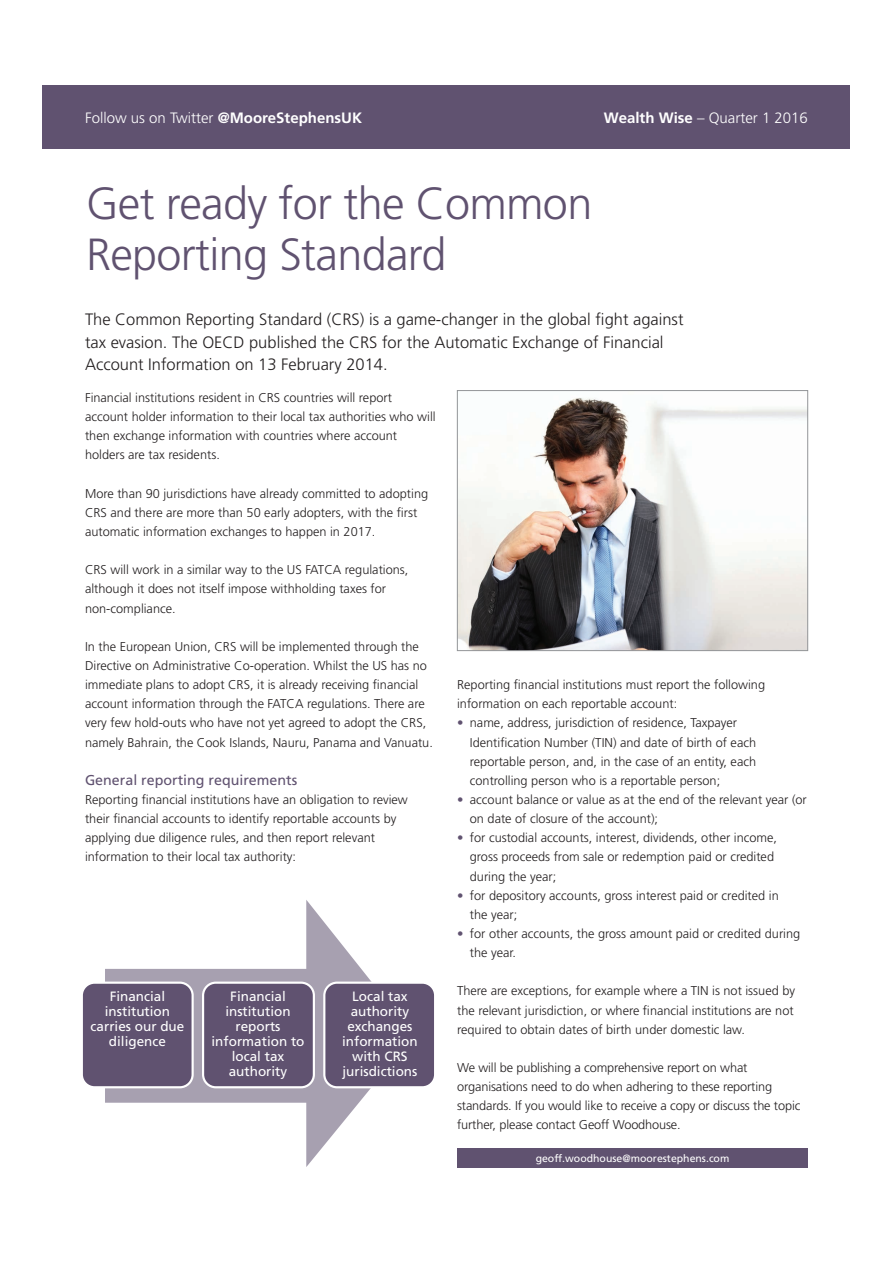
<style>
.page{position:relative;width:893px;height:1263px;background:#fff}
.page>*{position:absolute;margin:0;border:0;box-sizing:border-box;transform-origin:0 0}
.t1{font:300 45px/51px "Frutiger LT Std";letter-spacing:-.015em;color:#605270}
.t2{font:300 16.5px/22.5px "Frutiger LT Std";color:#231f20}
.t3{font:300 15px "Frutiger LT Std";color:#fff}
.t4{font:14.25px "Frutiger LT Std";color:#605270}
.t5{font:13.5px/15px "Frutiger LT Std";color:#fff;text-align:center}
.t6{font:300 12.75px/19.2px "Frutiger LT Std";color:#231f20}
.t7{font:10.5px "Frutiger LT Std";color:#fff}
.s1{font-weight:700}
.s2{color:#605270}
</style>
<div class="page">
<div style="left:43px;top:85px;width:807px;height:64px;background:#605270"></div>
<div style="left:457px;top:1148px;width:351px;height:20px;background:#605270"></div>
<svg style="left:105px;top:900px;width:266px;height:267px"></svg>
<div style="left:82px;top:983px;width:111px;height:104px;background:#605270;border-radius:13px"></div>
<div style="left:81px;top:981px;width:113px;height:107px;border:2px solid #fff;border-radius:13px"></div>
<div style="left:203px;top:983px;width:111px;height:104px;background:#605270;border-radius:13px"></div>
<div style="left:202px;top:981px;width:113px;height:107px;border:2px solid #fff;border-radius:13px"></div>
<div style="left:324px;top:983px;width:111px;height:104px;background:#605270;border-radius:13px"></div>
<div style="left:323px;top:981px;width:113px;height:107px;border:2px solid #fff;border-radius:13px"></div>
<img style="left:459px;top:397px;width:347px;height:252px">
<div style="left:457px;top:390px;width:351px;height:261px;border:1px solid #939598"></div>
<p class="t3" style="left:85px;top:109px;width:278px">Follow us on Twitter <span class="s1">@MooreStephensUK</span></p>
<p class="t3" style="left:604px;top:109px;width:205px"><span class="s1">Wealth Wise</span> – Quarter 1 2016</p>
<h1 class="t1" style="left:86px;top:179px;width:508px">Get ready for the Common<br>Reporting Standard</h1>
<p class="t2" style="left:85px;top:309px;width:600px">The Common Reporting Standard (CRS) is a game-changer in the global fight against tax evasion. The OECD published the CRS for the Automatic Exchange of Financial<br>Account Information on 13 February 2014.</p>
<p class="t6" style="left:85px;top:388px;width:352px">Financial institutions resident in CRS countries will report account holder information to their local tax authorities who will then exchange information with countries where account holders are tax residents.</p>
<p class="t6" style="left:85px;top:484px;width:345px">More than 90 jurisdictions have already committed to adopting<br>CRS and there are more than 50 early adopters, with the first automatic information exchanges to happen in 2017.</p>
<p class="t6" style="left:85px;top:560px;width:325px">CRS will work in a similar way to the US FATCA regulations, although it does not itself impose withholding taxes for non-compliance.</p>
<p class="t6" style="left:85px;top:637px;width:349px">In the European Union, CRS will be implemented through the Directive on Administrative Co-operation. Whilst the US has no immediate plans to adopt CRS, it is already receiving financial account information through the FATCA regulations. There are very few hold-outs who have not yet agreed to adopt the CRS, namely Bahrain, the Cook Islands, Nauru, Panama and Vanuatu.</p>
<p class="t4" style="left:85px;top:771px;width:214px">General reporting requirements</p>
<p class="t6" style="left:85px;top:790px;width:324px">Reporting financial institutions have an obligation to review their financial accounts to identify reportable accounts by applying due diligence rules, and then report relevant information to their local tax authority:</p>
<p class="t6" style="left:457px;top:675px;width:309px">Reporting financial institutions must report the following information on each reportable account:</p>
<p class="t6" style="left:470px;top:713px;width:288px;text-indent:-13px"><span class="s2">•</span> name, address, jurisdiction of residence, Taxpayer Identification Number (TIN) and date of birth of each reportable person, and, in the case of an entity, each controlling person who is a reportable person;</p>
<p class="t6" style="left:470px;top:790px;width:338px;text-indent:-13px"><span class="s2">•</span> account balance or value as at the end of the relevant year (or on date of closure of the account);</p>
<p class="t6" style="left:470px;top:828px;width:309px;text-indent:-13px"><span class="s2">•</span> for custodial accounts, interest, dividends, other income, gross proceeds from sale or redemption paid or credited during the year;</p>
<p class="t6" style="left:470px;top:886px;width:310px;text-indent:-13px"><span class="s2">•</span> for depository accounts, gross interest paid or credited in the year;</p>
<p class="t6" style="left:470px;top:924px;width:332px;text-indent:-13px"><span class="s2">•</span> for other accounts, the gross amount paid or credited during the year.</p>
<p class="t6" style="left:457px;top:981px;width:339px;text-align:justify">There are exceptions, for example where a TIN is not issued by the relevant jurisdiction, or where financial institutions are not required to obtain dates of birth under domestic law.</p>
<p class="t6" style="left:457px;top:1058px;width:345px">We will be publishing a comprehensive report on what organisations need to do when adhering to these reporting standards. If you would like to receive a copy or discuss the topic further, please contact Geoff Woodhouse.</p>
<p class="t7" style="left:536px;top:1152px;width:195px">geoff.woodhouse@moorestephens.com</p>
<p class="t5" style="left:91px;top:989px;width:95px">Financial institution carries our due diligence</p>
<p class="t5" style="left:342px;top:989px;width:77px">Local tax authority exchanges information with CRS jurisdictions</p>
<p class="t5" style="left:212px;top:989px;width:94px">Financial institution reports information to local tax authority</p>
</div>
